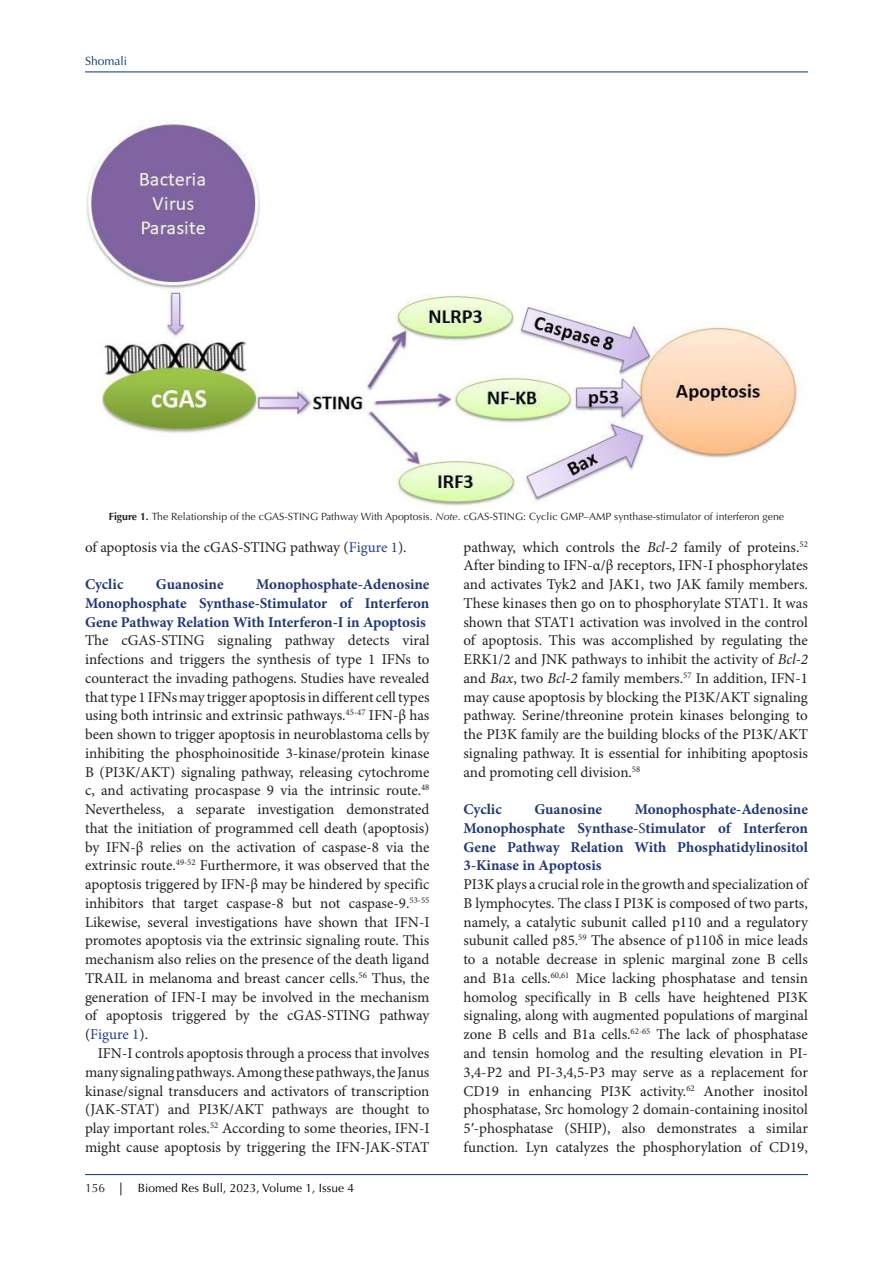
<style>
.page{position:relative;width:893px;height:1263px;background:#fff}
.page>*{position:absolute;margin:0;border:0;box-sizing:border-box;transform-origin:0 0}
.t1{font:15px/18.8px "Minion Pro";color:#231f20;text-align:justify}
.t2{font:700 15px/18.8px "Minion Pro";letter-spacing:-.005em;color:#213873;text-align:justify}
.t3{font:12px "Optima LT Std";color:#000}
.t4{font:12px "Optima LT Std";color:#053278}
.t5{font:12px "Optima LT Std";color:#231f20}
.t6{font:10.5px "Optima LT Std";color:#231f20}
.s1{font-weight:700}
.s2{font-style:italic}
.s3{color:#253f8e}
.s4{font-weight:400}
.s5{font-family:"Times New Roman"}
</style>
<div class="page">
<hr style="left:85px;top:72px;width:723px;height:1px;background:#053278">
<hr style="left:85px;top:1174px;width:723px;height:1px;background:#053278">
<svg style="left:120px;top:1182px;width:1px;height:13px"></svg>
<img style="left:86px;top:121px;width:715px;height:385px">
<p class="t4" style="left:85px;top:54px;width:44px">Shomali</p>
<p class="t6" style="left:109px;top:510px;width:677px"><span class="s1">Figure 1.</span> The Relationship of the cGAS-STING Pathway With Apoptosis. <span class="s2">Note</span>. cGAS-STING: Cyclic GMP–AMP synthase-stimulator of interferon gene</p>
<p class="t1" style="left:85px;top:538px;width:323px">of apoptosis via the cGAS-STING pathway (<span class="s3">Figure 1</span>).</p>
<p class="t2" style="left:85px;top:575px;width:40px">Cyclic</p>
<p class="t2" style="left:156px;top:575px;width:69px">Guanosine</p>
<p class="t2" style="left:85px;top:575px;width:346px;text-indent:171px">Monophosphate-Adenosine Monophosphate Synthase-Stimulator of Interferon Gene Pathway Relation With Interferon-I in Apoptosis</p>
<p class="t1" style="left:85px;top:632px;width:346px">The cGAS-STING signaling pathway detects viral infections and triggers the synthesis of type 1 IFNs to counteract the invading pathogens. Studies have revealed that type 1 IFNs may trigger apoptosis in different cell types using both intrinsic and extrinsic pathways.<sup>45-47</sup> IFN-β has been shown to trigger apoptosis in neuroblastoma cells by inhibiting the phosphoinositide 3-kinase/protein kinase B (PI3K/AKT) signaling pathway, releasing cytochrome c, and activating procaspase 9 via the intrinsic route.<sup>48<br></sup>Nevertheless, a separate investigation demonstrated that the initiation of programmed cell death (apoptosis) by IFN-β relies on the activation of caspase-8 via the extrinsic route.<sup>49-52</sup> Furthermore, it was observed that the apoptosis triggered by IFN-β may be hindered by specific inhibitors that target caspase-8 but not caspase-9.<sup>53-55<br></sup>Likewise, several investigations have shown that IFN-I promotes apoptosis via the extrinsic signaling route. This mechanism also relies on the presence of the death ligand TRAIL in melanoma and breast cancer cells.<sup>56</sup> Thus, the generation of IFN-I may be involved in the mechanism of apoptosis triggered by the cGAS-STING pathway (<span class="s3">Figure 1</span>).</p>
<p class="t1" style="left:85px;top:1044px;width:346px;text-indent:13px">IFN-I controls apoptosis through a process that involves many signaling pathways. Among these pathways, the Janus kinase/signal transducers and activators of transcription (JAK-STAT) and PI3K/AKT pathways are thought to play important roles.<sup>52</sup> According to some theories, IFN-I might cause apoptosis by triggering the IFN-JAK-STAT</p>
<p class="t5" style="left:85px;top:1180px;width:22px">156</p>
<p class="t3" style="left:138px;top:1180px;width:218px">Biomed Res Bull, 2023, Volume 1, Issue 4</p>
<p class="t1" style="left:463px;top:538px;width:346px">pathway, which controls the <span class="s2">Bcl-2</span> family of proteins.<sup>52<br></sup>After binding to IFN-α/β receptors, IFN-I phosphorylates and activates Tyk2 and JAK1, two JAK family members.<br>These kinases then go on to phosphorylate STAT1. It was shown that STAT1 activation was involved in the control of apoptosis. This was accomplished by regulating the ERK1/2 and JNK pathways to inhibit the activity of <span class="s2">Bcl-2 </span>and <span class="s2">Bax</span>, two <span class="s2">Bcl-2</span> family members.<sup>57</sup> In addition, IFN-1 may cause apoptosis by blocking the PI3K/AKT signaling pathway. Serine/threonine protein kinases belonging to the PI3K family are the building blocks of the PI3K/AKT signaling pathway. It is essential for inhibiting apoptosis and promoting cell division.<sup>58</sup></p>
<p class="t2" style="left:463px;top:800px;width:40px">Cyclic</p>
<p class="t2" style="left:534px;top:800px;width:69px">Guanosine</p>
<p class="t2" style="left:463px;top:800px;width:346px;text-indent:171px">Monophosphate-Adenosine Monophosphate Synthase-<span class="s4">S</span>timulator of Interferon Gene Pathway Relation With Phosphatidylinositol 3-Kinase in Apoptosis</p>
<p class="t1" style="left:463px;top:876px;width:346px">PI3K plays a crucial role in the growth and specialization of B lymphocytes. The class I PI3K is composed of two parts, namely, a catalytic subunit called p110 and a regulatory subunit called p85.<sup>59</sup> The absence of p110δ in mice leads to a notable decrease in splenic marginal zone B cells and B1a cells.<sup>60,61</sup> Mice lacking phosphatase and tensin homolog specifically in B cells have heightened PI3K signaling, along with augmented populations of marginal zone B cells and B1a cells.<sup>62-65</sup> The lack of phosphatase and tensin homolog and the resulting elevation in PI-3,4-P2 and PI-3,4,5-P3 may serve as a replacement for CD19 in enhancing PI3K activity.<sup>62</sup> Another inositol phosphatase, Src homology 2 domain-containing inositol 5<span class="s5">′</span>-phosphatase (SHIP), also demonstrates a similar function. Lyn catalyzes the phosphorylation of CD19,</p>
</div>
